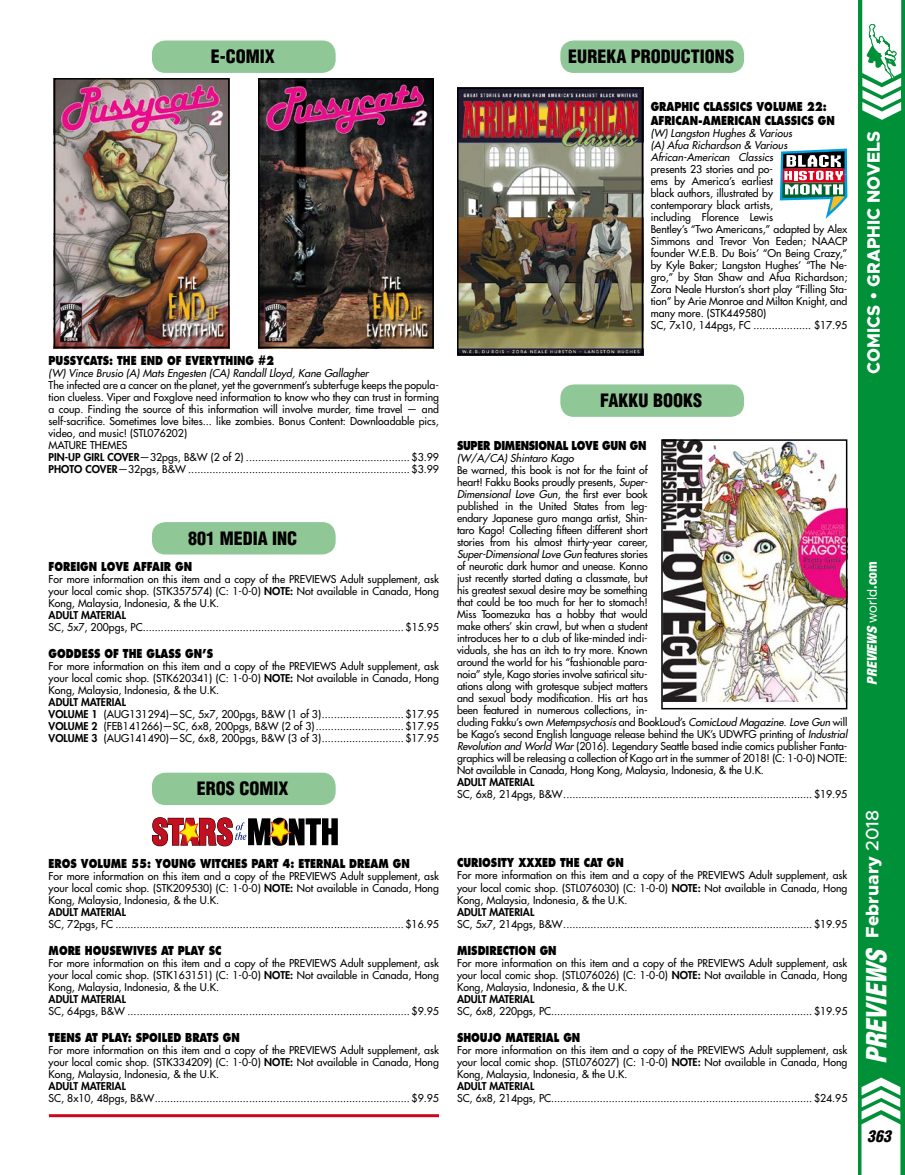
<style>
.page{position:relative;width:905px;height:1175px;background:#fff}
.page>*{position:absolute;margin:0;border:0;box-sizing:border-box;transform-origin:0 0}
.t1{font:italic 900 condensed 27px "Helvetica";color:#fff}
.t2{font:900 condensed 18px "Helvetica";color:#000}
.t3{font:800 18px "Metropolis";color:#fff;scale:.95 1}
.t4{font:italic 900 condensed 15.75px "Helvetica";color:#000}
.t5{font:italic 900 condensed 13.5px "Helvetica Neue";color:#fff}
.t6{font:800 12px/13.5px "Futura";color:#000;scale:.8 1}
.t7{font:800 12px "Futura";letter-spacing:-.03em;color:#000;scale:.8 1}
.t8{font:10.5px/12px "Futura";color:#000}
.t9{font:800 10.5px "Futura";color:#000}
.s1{font-style:italic}
.s2{font-weight:800}
.s3{font-weight:400}
.s4{font-style:inherit}
.s5{font-family:"Poppins";font-weight:400}
.s6{font-weight:400;font-style:normal;font-stretch:normal}
.s7{font-weight:800;font-style:normal}
</style>
<div class="page">
<div style="left:152px;top:40px;width:183px;height:33px;background:#90c796;border-radius:14px"></div>
<img style="left:261px;top:81px;width:170px;height:264px">
<div style="left:258px;top:78px;width:176px;height:270px;border:2px solid #000"></div>
<img style="left:57px;top:81px;width:169px;height:264px">
<div style="left:54px;top:78px;width:175px;height:270px;border:2px solid #000"></div>
<div style="left:152px;top:522px;width:183px;height:32px;background:#90c796;border-radius:14px"></div>
<div style="left:152px;top:772px;width:183px;height:33px;background:#90c796;border-radius:14px"></div>
<hr style="left:49px;top:1114px;width:390px;height:3px;background:#cd071e">
<svg style="left:152px;top:817px;width:186px;height:29px"></svg>
<div style="left:560px;top:40px;width:184px;height:33px;background:#90c796;border-radius:14px"></div>
<svg style="left:779px;top:149px;width:68px;height:70px"></svg>
<img style="left:460px;top:91px;width:180px;height:261px">
<div style="left:457px;top:88px;width:186px;height:267px;border:2px solid #000"></div>
<div style="left:560px;top:384px;width:184px;height:33px;background:#90c796;border-radius:14px"></div>
<img style="left:664px;top:442px;width:180px;height:260px">
<div style="left:661px;top:439px;width:186px;height:270px;border:2px solid #000"></div>
<div style="left:857px;top:0;width:47px;height:1174px;background:#009037"></div>
<svg style="left:862px;top:0;width:39px;height:120px"></svg>
<svg style="left:861px;top:1077px;width:39px;height:97px;background:#cee9d8"></svg>
<p class="t2" style="left:211px;top:45px;width:66px">E-COMIX</p>
<p class="t6" style="left:49px;top:353px;width:283px">PUSSYCATS: THE END OF EVERYTHING #2</p>
<p class="t8" style="left:49px;top:367px;width:392px"><span class="s1">(W) Vince Brusio (A) Mats Engesten (CA) Randall Lloyd, Kane Gallagher<br></span>The infected are a cancer on the planet, yet the government’s subterfuge keeps the popula&shy;tion clueless. Viper and Foxglove need information to know who they can trust in forming a coup. Finding the source of this information will involve murder, time travel — and self-sacrifice. Sometimes love bites... like zombies. Bonus Content: Downloadable pics, video, and music! (STL076202)<br>MATURE THEMES<br><span class="s2">PIN-UP GIRL COVER</span>—32pgs, B&amp;W (2 of 2)</p>
<p class="t8" style="left:411px;top:451px;width:29px">$3.99</p>
<p class="t9" style="left:49px;top:462px;width:139px">PHOTO COVER<span class="s3">—32pgs, B&amp;W</span></p>
<p class="t8" style="left:411px;top:463px;width:29px">$3.99</p>
<p class="t2" style="left:188px;top:527px;width:111px">801 MEDIA INC</p>
<p class="t6" style="left:49px;top:559px;width:181px">FOREIGN LOVE AFFAIR GN</p>
<p class="t8" style="left:49px;top:573px;width:392px">For more information on this item and a copy of the PREVIEWS Adult supplement, ask your local comic shop. (STK357574) (C: 1-0-0) <span class="s2">NOTE:</span> Not available in Canada, Hong Kong, Malaysia, Indonesia, &amp; the U.K.<br><span class="s2">ADULT MATERIAL<br></span>SC, 5x7, 200pgs, PC</p>
<p class="t8" style="left:405px;top:621px;width:35px">$15.95</p>
<p class="t6" style="left:49px;top:646px;width:207px">GODDESS OF THE GLASS GN’S</p>
<p class="t8" style="left:49px;top:660px;width:392px">For more information on this item and a copy of the PREVIEWS Adult supplement, ask your local comic shop. (STK620341) (C: 1-0-0) <span class="s2">NOTE:</span> Not available in Canada, Hong Kong, Malaysia, Indonesia, &amp; the U.K.<br><span class="s2">ADULT MATERIAL<br>VOLUME 1</span> (AUG131294)—SC, 5x7, 200pgs, B&amp;W (1 of 3)</p>
<p class="t8" style="left:405px;top:708px;width:35px">$17.95</p>
<p class="t8" style="left:49px;top:720px;width:267px"><span class="s2">VOLUME 2</span> (FEB141266)—SC, 6x8, 200pgs, B&amp;W (2 of 3)</p>
<p class="t8" style="left:405px;top:720px;width:35px">$17.95</p>
<p class="t8" style="left:49px;top:732px;width:274px"><span class="s2">VOLUME 3</span> (AUG141490)—SC, 6x8, 200pgs, B&amp;W (3 of 3)</p>
<p class="t8" style="left:405px;top:732px;width:35px">$17.95</p>
<p class="t2" style="left:197px;top:777px;width:93px">EROS COMIX</p>
<p class="t6" style="left:49px;top:856px;width:453px">EROS VOLUME 55: YOUNG WITCHES PART 4: ETERNAL DREAM GN</p>
<p class="t8" style="left:49px;top:870px;width:392px">For more information on this item and a copy of the PREVIEWS Adult supplement, ask your local comic shop. (STK209530) (C: 1-0-0) <span class="s2">NOTE:</span> Not available in Canada, Hong Kong, Malaysia, Indonesia, &amp; the U.K.<br><span class="s2">ADULT MATERIAL<br></span>SC, 72pgs, FC</p>
<p class="t8" style="left:405px;top:918px;width:35px">$16.95</p>
<p class="t6" style="left:49px;top:943px;width:218px">MORE HOUSEWIVES AT PLAY SC</p>
<p class="t8" style="left:49px;top:957px;width:392px">For more information on this item and a copy of the PREVIEWS Adult supplement, ask your local comic shop. (STK163151) (C: 1-0-0) <span class="s2">NOTE:</span> Not available in Canada, Hong Kong, Malaysia, Indonesia, &amp; the U.K.<br><span class="s2">ADULT MATERIAL<br></span>SC, 64pgs, B&amp;W</p>
<p class="t8" style="left:411px;top:1005px;width:29px">$9.95</p>
<p class="t6" style="left:49px;top:1030px;width:240px">TEENS AT PLAY: SPOILED BRATS GN</p>
<p class="t8" style="left:49px;top:1044px;width:392px">For more information on this item and a copy of the PREVIEWS Adult supplement, ask your local comic shop. (STK334209) (C: 1-0-0) <span class="s2">NOTE:</span> Not available in Canada, Hong Kong, Malaysia, Indonesia, &amp; the U.K.<br><span class="s2">ADULT MATERIAL<br></span>SC, 8x10, 48pgs, B&amp;W</p>
<p class="t8" style="left:411px;top:1092px;width:29px">$9.95</p>
<p class="t2" style="left:568px;top:45px;width:167px">EUREKA PRODUCTIONS</p>
<p class="t6" style="left:650px;top:100px;width:231px">GRAPHIC CLASSICS VOLUME 22:<br>AFRICAN-AMERICAN CLASSICS GN</p>
<p class="t8" style="left:650px;top:127px;width:198px"><span class="s1">(W) Langston Hughes &amp; Various<br>(A) Afua Richardson &amp; Various<br>African-American Classics<br></span>presents 23 stories and po-<br>ems by America’s earliest<br>black authors, illustrated by<br>contemporary black artists,<br>including Florence Lewis<br>Bentley’s “Two Americans,” adapted by Alex<br>Simmons and Trevor Von Eeden; NAACP founder W.E.B. Du Bois’ “On Being Crazy,” by Kyle Baker; Langston Hughes’ “The Ne&shy;gro,” by Stan Shaw and Afua Richardson;<br>Zora Neale Hurston’s short play “Filling Sta&shy;tion” by Arie Monroe and Milton Knight, and many more. (STK449580)<br>SC, 7x10, 144pgs, FC</p>
<p class="t8" style="left:814px;top:319px;width:35px">$17.95</p>
<p class="t2" style="left:600px;top:389px;width:103px">FAKKU BOOKS</p>
<p class="t7" style="left:457px;top:437px;width:238px">SUPER DIMENSIONAL LOVE GUN GN</p>
<p class="t8" style="left:457px;top:452px;width:392px"><span class="s1">(W/A/CA) Shintaro Kago<br></span>Be warned, this book is not for the faint of<br>heart! Fakku Books proudly presents, <span class="s1">Super-<br>Dimensional Love Gun</span>, the first ever book<br>published in the United States from leg-<br>endary Japanese guro manga artist, Shin-<br>taro Kago! Collecting fifteen different short<br>stories from his almost thirty-year career,<br><span class="s1">Super-Dimensional Love Gun</span> features stories<br>of neurotic dark humor and unease. Konno<br>just recently started dating a classmate, but<br>his greatest sexual desire may be something<br>that could be too much for her to stomach!<br>Miss Toomezuka has a hobby that would<br>make others’ skin crawl, but when a student<br>introduces her to a club of like-minded indi-<br>viduals, she has an itch to try more. Known<br>around the world for his “fashionable para-<br>noia” style, Kago stories involve satirical situ-<br>ations along with grotesque subject matters<br>and sexual body modification. His art has<br>been featured in numerous collections, in-<br>cluding Fakku’s own <span class="s1">Metempsychosis</span> and BookLoud’s <span class="s1">ComicLoud Magazine</span><span class="s4">.</span> <span class="s1">Love Gun</span> will be Kago’s second English language release behind the UK’s UDWFG printing of <span class="s1">Industrial Revolution and World War</span> (2016). Legendary Seattle based indie comics publisher Fanta&shy;graphics will be releasing a collection of Kago art in the summer of 2018! (C: 1-0-0) NOTE:<br>Not available in Canada, Hong Kong, Malaysia, Indonesia, &amp; the U.K.<br><span class="s2">ADULT MATERIAL<br></span>SC, 6x8, 214pgs, B&amp;W</p>
<p class="t8" style="left:814px;top:788px;width:35px">$19.95</p>
<p class="t6" style="left:457px;top:856px;width:210px">CURIOSITY XXXED THE CAT GN</p>
<p class="t8" style="left:457px;top:869px;width:392px">For more information on this item and a copy of the PREVIEWS Adult supplement, ask your local comic shop. (STL076030) (C: 1-0-0) <span class="s2">NOTE:</span> Not available in Canada, Hong Kong, Malaysia, Indonesia, &amp; the U.K.<br><span class="s2">ADULT MATERIAL<br></span>SC, 5x7, 214pgs, B&amp;W</p>
<p class="t8" style="left:814px;top:917px;width:35px">$19.95</p>
<p class="t6" style="left:457px;top:943px;width:126px">MISDIRECTION GN</p>
<p class="t8" style="left:457px;top:956px;width:392px">For more information on this item and a copy of the PREVIEWS Adult supplement, ask your local comic shop. (STL076026) (C: 1-0-0) <span class="s2">NOTE:</span> Not available in Canada, Hong Kong, Malaysia, Indonesia, &amp; the U.K.<br><span class="s2">ADULT MATERIAL<br></span>SC, 6x8, 220pgs, PC</p>
<p class="t8" style="left:814px;top:1004px;width:35px">$19.95</p>
<p class="t6" style="left:457px;top:1030px;width:156px">SHOUJO MATERIAL GN</p>
<p class="t8" style="left:457px;top:1043px;width:392px">For more information on this item and a copy of the PREVIEWS Adult supplement, ask your local comic shop. (STL076027) (C: 1-0-0) <span class="s2">NOTE:</span> Not available in Canada, Hong Kong, Malaysia, Indonesia, &amp; the U.K.<br><span class="s2">ADULT MATERIAL<br></span>SC, 6x8, 214pgs, PC</p>
<p class="t8" style="left:814px;top:1091px;width:35px">$24.95</p>
<h2 class="t3" style="left:862px;top:374px;width:257px;rotate:-90deg">COMICS <span class="s5">•</span> GRAPHIC NOVELS</h2>
<p class="t5" style="left:863px;top:684px;width:125px;rotate:-90deg">PREVIEWS <span class="s6">world</span><span class="s7">.com</span></p>
<h1 class="t1" style="left:859px;top:1064px;width:255px;rotate:-90deg">PREVIEWS <sup>February</sup> <sup>2018</sup></h1>
<p class="t4" style="left:867px;top:1126px;width:25px">363</p>
</div>
